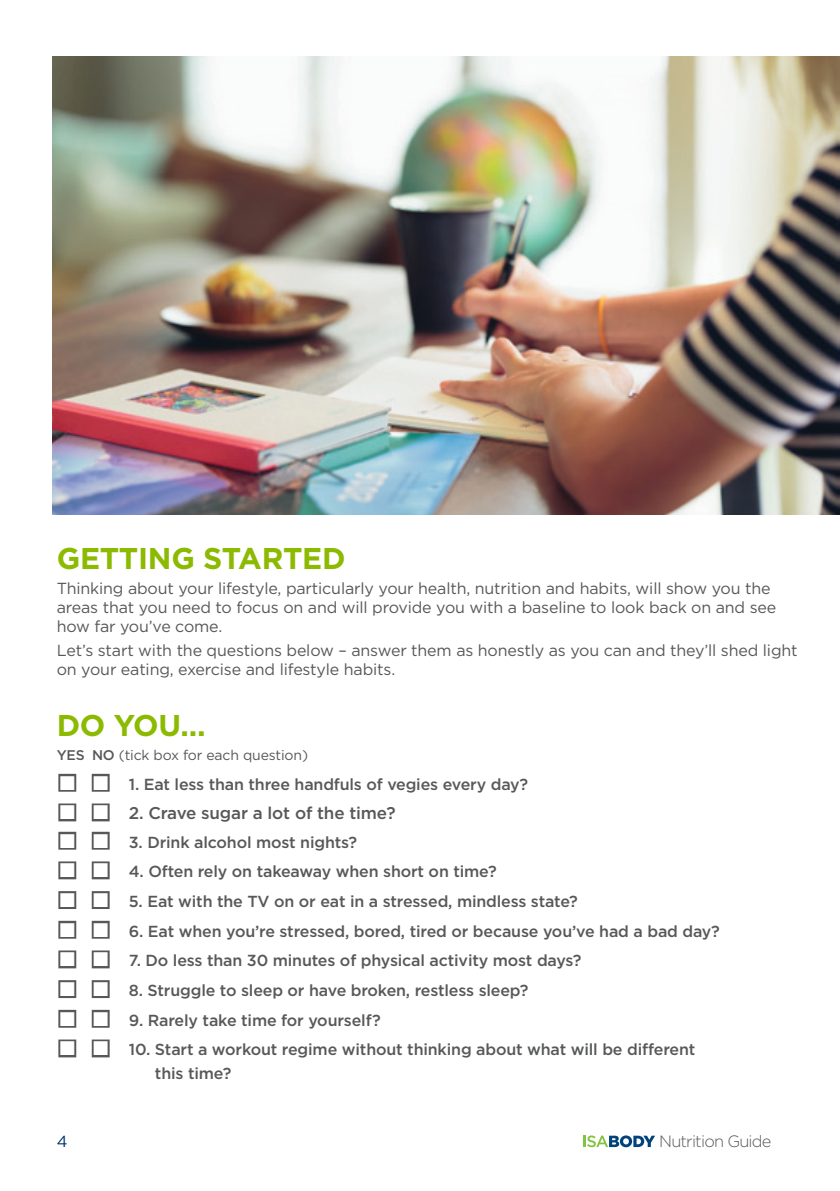
<style>
.page{position:relative;width:840px;height:1191px;background:#fff}
.page>*{position:absolute;margin:0;border:0;box-sizing:border-box;transform-origin:0 0}
._8_9_5pt_Body_text{font:700 30px "Gotham";letter-spacing:-.01em;color:#8bba00}
._8_5_9_5_Med_text{font:500 17px "Gotham";letter-spacing:-.01em;color:#57585a}
.t1{font:300 16.4px "Gotham";letter-spacing:-.05em;color:#57585a}
._8_9_5pt_Body_text-2{font:500 16px/24px "Gotham";letter-spacing:-.01em;color:#57585a}
._8_9_5pt_Body_text-3{font:16px/19px "Gotham";letter-spacing:-.01em;color:#57585a}
.t2{font:16px "Gotham";color:#00306d}
._8_9_5pt_Body_text-4{font:14px "Gotham";letter-spacing:-.01em;color:#57585a}
.s1{font-weight:500}
</style>
<div class="page">
<svg style="left:583px;top:1135px;width:71px;height:12px"></svg>
<img style="left:52px;top:57px;width:787px;height:457px">
<img style="left:839px;top:57px;width:1px;height:458px">
<p class="_8_9_5pt_Body_text" style="left:57px;top:538px;width:290px">GETTING STARTED</p>
<p class="_8_9_5pt_Body_text-3" style="left:57px;top:578px;width:720px">Thinking about your lifestyle, particularly your health, nutrition and habits, will show you the areas that you need to focus on and will provide you with a baseline to look back on and see how far you’ve come.</p>
<p class="_8_9_5pt_Body_text-3" style="left:57px;top:641px;width:742px">Let’s start with the questions below – answer them as honestly as you can and they’ll shed light on your eating, exercise and lifestyle habits.</p>
<h1 class="_8_9_5pt_Body_text" style="left:57px;top:705px;width:150px">DO YOU…</h1>
<p class="_8_9_5pt_Body_text-4" style="left:57px;top:746px;width:253px"><span class="s1">YES NO</span> (tick box for each question)</p>
<p class="_8_9_5pt_Body_text-2" style="left:60px;top:772px;width:469px">■ ■ 1. Eat less than three handfuls of vegies every day?</p>
<p class="_8_5_9_5_Med_text" style="left:60px;top:802px;width:337px">■ ■ 2. Crave sugar a lot of the time?</p>
<p class="_8_9_5pt_Body_text-2" style="left:60px;top:829px;width:299px">■ ■ 3. Drink alcohol most nights?</p>
<p class="_8_9_5pt_Body_text-2" style="left:60px;top:859px;width:438px">■ ■ 4. Often rely on takeaway when short on time?</p>
<p class="_8_9_5pt_Body_text-2" style="left:60px;top:889px;width:519px">■ ■ 5. Eat with the TV on or eat in a stressed, mindless state?</p>
<p class="_8_9_5pt_Body_text-2" style="left:60px;top:918px;width:661px">■ ■ 6. Eat when you’re stressed, bored, tired or because you’ve had a bad day?</p>
<p class="_8_9_5pt_Body_text-2" style="left:60px;top:948px;width:523px">■ ■ 7. Do less than 30 minutes of physical activity most days?</p>
<p class="_8_9_5pt_Body_text-2" style="left:60px;top:978px;width:470px">■ ■ 8. Struggle to sleep or have broken, restless sleep?</p>
<p class="_8_9_5pt_Body_text-2" style="left:60px;top:1007px;width:322px">■ ■ 9. Rarely take time for yourself?</p>
<p class="_8_9_5pt_Body_text-2" style="left:155px;top:1037px;width:541px;text-indent:-95px">■ ■ 10. Start a workout regime without thinking about what will be different this time?</p>
<p class="t2" style="left:57px;top:1131px;width:12px">4</p>
<p class="t1" style="left:658px;top:1131px;width:114px">Nutrition Guide</p>
</div>
